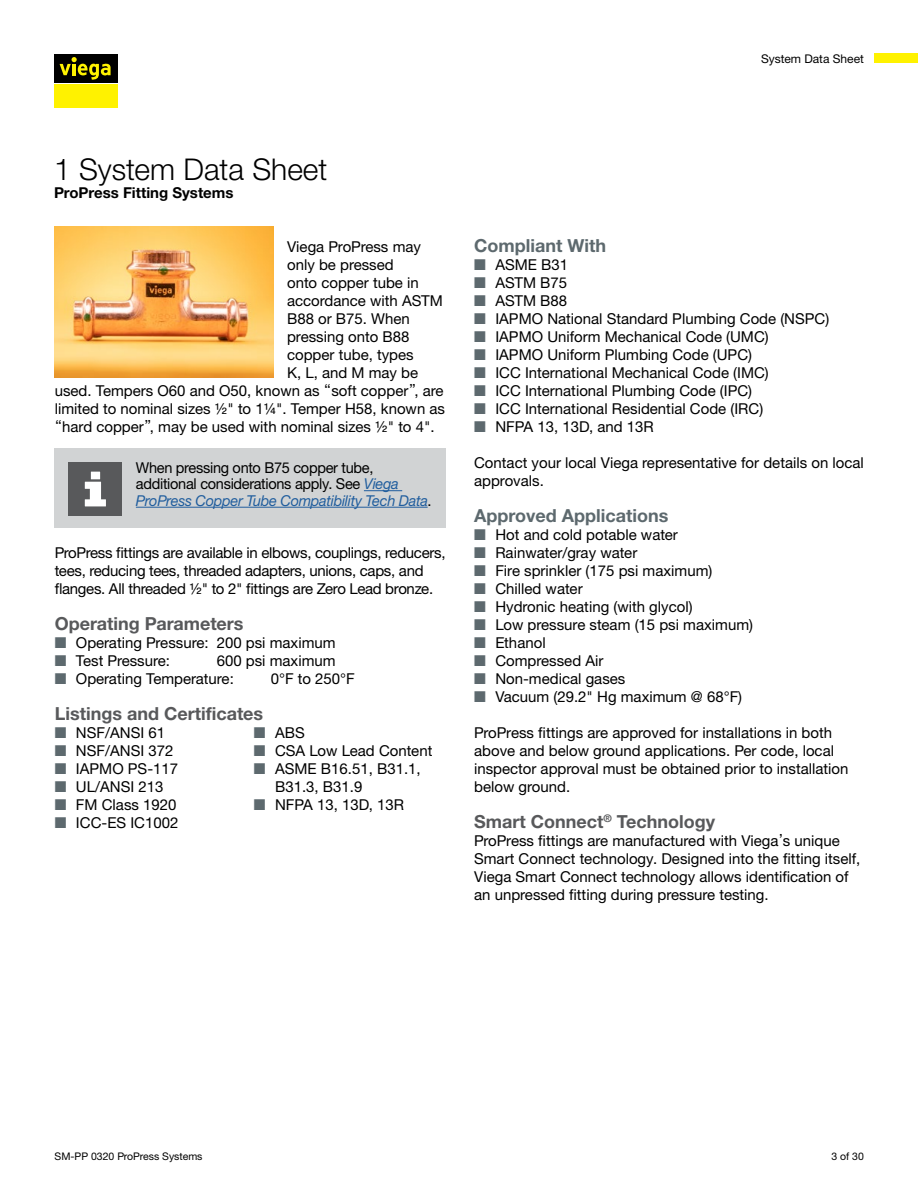
<style>
.page{position:relative;width:918px;height:1188px;background:#fff}
.page>*{position:absolute;margin:0;border:0;box-sizing:border-box;transform-origin:0 0}
.t1{font:30px "M Ying Hei PR Cfor Viega W3";color:#000}
.t2{font:18px "M Ying Hei PR Cfor Viega W7";color:#58595b}
.t3{font:18px "M Ying Hei PR Cfor Viega W7";color:#5d696e}
.t4{font:15px/18px "M Ying Hei PR Cfor Viega W4";color:#000}
.t5{font:15px/16.5px "M Ying Hei PR Cfor Viega W4";letter-spacing:-.02em;color:#000}
.t6{font:15px "M Ying Hei PR Cfor Viega W7";color:#000}
.t7{font:12px "M Ying Hei PR Cfor Viega W4";color:#000}
.t8{font:10.5px "M Ying Hei PR Cfor Viega W4";color:#000}
.s1{font-style:italic;color:#215e9e}
.s2{color:#5d696e}
</style>
<div class="page">
<div style="left:54px;top:85px;width:64px;height:23px;background:#fff200"></div>
<div style="left:54px;top:54px;width:64px;height:28px;background:#000"></div>
<svg style="left:60px;top:57px;width:51px;height:23px"></svg>
<div style="left:874px;top:54px;width:44px;height:9px;background:#fff200"></div>
<div style="left:55px;top:448px;width:391px;height:80px;background:#d1d3d4"></div>
<hr style="left:364px;top:490px;width:38px;height:1px;background:#215e9e">
<hr style="left:136px;top:507px;width:292px;height:1px;background:#215e9e">
<div style="left:68px;top:462px;width:54px;height:54px;background:#58595b"></div>
<svg style="left:85px;top:472px;width:21px;height:34px"></svg>
<img style="left:54px;top:226px;width:220px;height:151px">
<p class="t7" style="left:761px;top:51px;width:104px">System Data Sheet</p>
<h1 class="t1" style="left:54px;top:151px;width:275px">1 System Data Sheet</h1>
<p class="t6" style="left:54px;top:183px;width:181px">ProPress Fitting Systems</p>
<p class="t4" style="left:287px;top:238px;width:135px">Viega ProPress may</p>
<p class="t4" style="left:287px;top:256px;width:108px">only be pressed</p>
<p class="t4" style="left:287px;top:274px;width:133px">onto copper tube in</p>
<p class="t4" style="left:287px;top:292px;width:157px">accordance with ASTM</p>
<p class="t4" style="left:287px;top:310px;width:124px">B88 or B75. When</p>
<p class="t4" style="left:287px;top:328px;width:124px">pressing onto B88</p>
<p class="t4" style="left:287px;top:346px;width:128px">copper tube, types</p>
<p class="t4" style="left:287px;top:364px;width:133px">K, L, and M may be</p>
<p class="t4" style="left:55px;top:382px;width:390px">used. Tempers O60 and O50, known as “soft copper”, are</p>
<p class="t4" style="left:55px;top:400px;width:392px">limited to nominal sizes ½" to 1¼". Temper H58, known as</p>
<p class="t4" style="left:55px;top:418px;width:381px">“hard copper”, may be used with nominal sizes ½" to 4".</p>
<p class="t5" style="left:136px;top:459px;width:297px">When pressing onto B75 copper tube, additional considerations apply. See <span class="s1">Viega<br>ProPress Copper Tube Compatibility Tech Data</span>.</p>
<p class="t5" style="left:55px;top:544px;width:392px;line-height:18px">ProPress fittings are available in elbows, couplings, reducers, tees, reducing tees, threaded adapters, unions, caps, and flanges. All threaded ½" to 2" fittings are Zero Lead bronze.</p>
<p class="t2" style="left:55px;top:612px;width:190px">Operating Parameters</p>
<p class="t4" style="left:55px;top:634px;width:282px"><span class="s2">■</span> Operating Pressure: 200 psi maximum</p>
<p class="t4" style="left:55px;top:652px;width:117px"><span class="s2">■</span> Test Pressure:</p>
<p class="t4" style="left:217px;top:652px;width:120px">600 psi maximum</p>
<p class="t4" style="left:55px;top:670px;width:181px"><span class="s2">■</span> Operating Temperature:</p>
<p class="t4" style="left:271px;top:670px;width:86px">0°F to 250°F</p>
<p class="t2" style="left:55px;top:702px;width:210px">Listings and Certificates</p>
<p class="t4" style="left:55px;top:724px;width:112px"><span class="s2">■</span> NSF/ANSI 61</p>
<p class="t4" style="left:55px;top:742px;width:120px"><span class="s2">■</span> NSF/ANSI 372</p>
<p class="t4" style="left:55px;top:760px;width:125px"><span class="s2">■</span> IAPMO PS-117</p>
<p class="t4" style="left:55px;top:778px;width:110px"><span class="s2">■</span> UL/ANSI 213</p>
<p class="t4" style="left:55px;top:796px;width:123px"><span class="s2">■</span> FM Class 1920</p>
<p class="t4" style="left:55px;top:814px;width:125px"><span class="s2">■</span> ICC-ES IC1002</p>
<p class="t4" style="left:254px;top:724px;width:52px"><span class="s2">■</span> ABS</p>
<p class="t4" style="left:254px;top:742px;width:180px"><span class="s2">■</span> CSA Low Lead Content</p>
<p class="t4" style="left:275px;top:760px;width:147px;text-indent:-21px"><span class="s2">■</span> ASME B16.51, B31.1,<br>B31.3, B31.9</p>
<p class="t4" style="left:254px;top:796px;width:152px"><span class="s2">■</span> NFPA 13, 13D, 13R</p>
<p class="t3" style="left:474px;top:234px;width:134px">Compliant With</p>
<p class="t4" style="left:474px;top:256px;width:96px"><span class="s2">■</span> ASME B31</p>
<p class="t4" style="left:474px;top:274px;width:95px"><span class="s2">■</span> ASTM B75</p>
<p class="t4" style="left:474px;top:292px;width:95px"><span class="s2">■</span> ASTM B88</p>
<p class="t4" style="left:474px;top:310px;width:357px"><span class="s2">■</span> IAPMO National Standard Plumbing Code (NSPC)</p>
<p class="t4" style="left:474px;top:328px;width:296px"><span class="s2">■</span> IAPMO Uniform Mechanical Code (UMC)</p>
<p class="t4" style="left:474px;top:346px;width:279px"><span class="s2">■</span> IAPMO Uniform Plumbing Code (UPC)</p>
<p class="t4" style="left:474px;top:364px;width:296px"><span class="s2">■</span> ICC International Mechanical Code (IMC)</p>
<p class="t4" style="left:474px;top:382px;width:280px"><span class="s2">■</span> ICC International Plumbing Code (IPC)</p>
<p class="t4" style="left:474px;top:400px;width:291px"><span class="s2">■</span> ICC International Residential Code (IRC)</p>
<p class="t4" style="left:474px;top:418px;width:181px"><span class="s2">■</span> NFPA 13, 13D, and 13R</p>
<p class="t4" style="left:474px;top:454px;width:391px">Contact your local Viega representative for details on local approvals.</p>
<p class="t3" style="left:474px;top:504px;width:196px">Approved Applications</p>
<p class="t4" style="left:474px;top:526px;width:205px"><span class="s2">■</span> Hot and cold potable water</p>
<p class="t4" style="left:474px;top:544px;width:165px"><span class="s2">■</span> Rainwater/gray water</p>
<p class="t4" style="left:474px;top:562px;width:240px"><span class="s2">■</span> Fire sprinkler (175 psi maximum)</p>
<p class="t4" style="left:474px;top:580px;width:110px"><span class="s2">■</span> Chilled water</p>
<p class="t4" style="left:474px;top:598px;width:220px"><span class="s2">■</span> Hydronic heating (with glycol)</p>
<p class="t4" style="left:474px;top:616px;width:280px"><span class="s2">■</span> Low pressure steam (15 psi maximum)</p>
<p class="t4" style="left:474px;top:634px;width:73px"><span class="s2">■</span> Ethanol</p>
<p class="t4" style="left:474px;top:652px;width:131px"><span class="s2">■</span> Compressed Air</p>
<p class="t4" style="left:474px;top:670px;width:153px"><span class="s2">■</span> Non-medical gases</p>
<p class="t4" style="left:474px;top:688px;width:270px"><span class="s2">■</span> Vacuum (29.2" Hg maximum @ 68°F)</p>
<p class="t4" style="left:474px;top:724px;width:376px">ProPress fittings are approved for installations in both above and below ground applications. Per code, local inspector approval must be obtained prior to installation below ground.</p>
<p class="t2" style="left:474px;top:810px;width:242px">Smart Connect<sup>®</sup> Technology</p>
<p class="t4" style="left:474px;top:832px;width:388px">ProPress fittings are manufactured with Viega’s unique Smart Connect technology. Designed into the fitting itself, Viega Smart Connect technology allows identification of an unpressed fitting during pressure testing.</p>
<p class="t8" style="left:55px;top:1150px;width:150px">SM-PP 0320 ProPress Systems</p>
<p class="t8" style="left:832px;top:1150px;width:34px">3 of 30</p>
</div>
